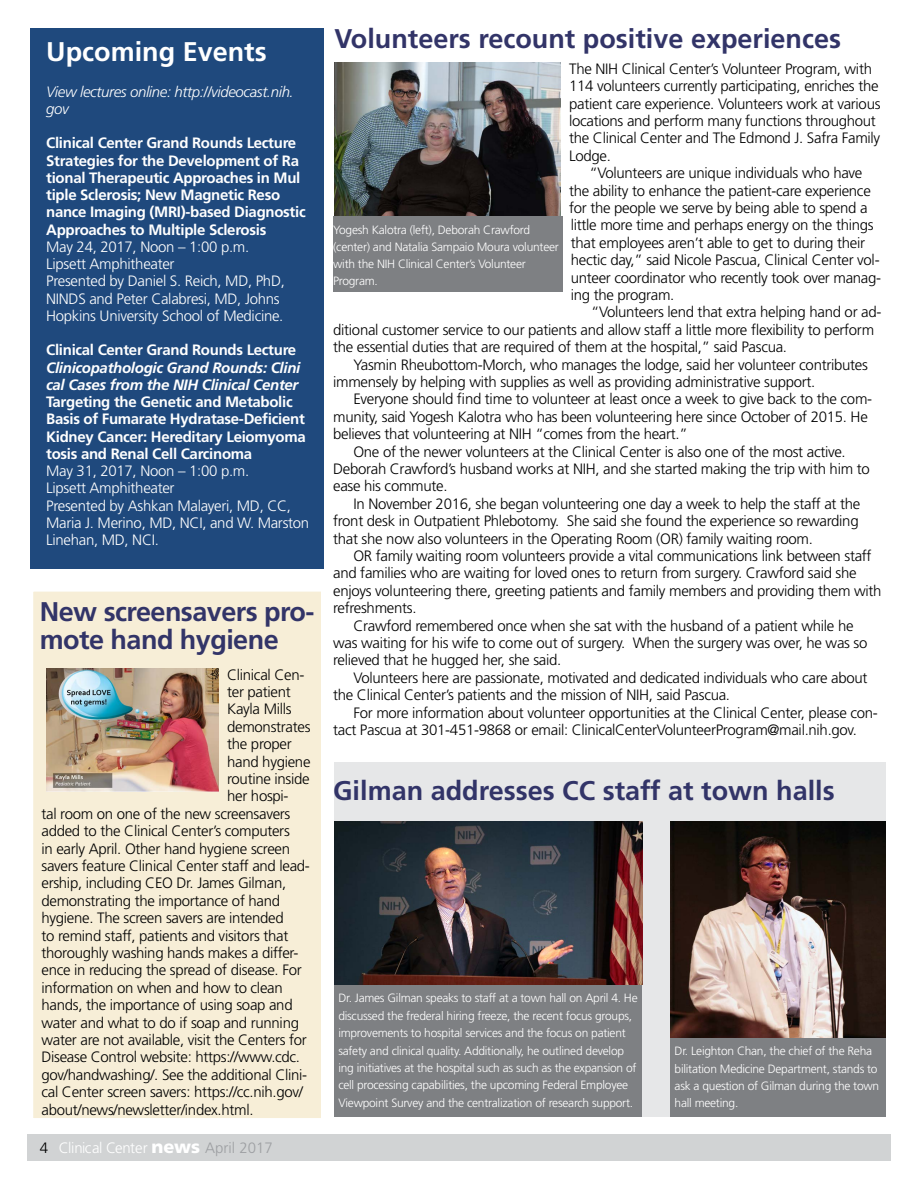
<style>
.page{position:relative;width:918px;height:1188px;background:#fff}
.page>*{position:absolute;margin:0;border:0;box-sizing:border-box;transform-origin:0 0}
.t1{font:700 27px "Frutiger LT Std";color:#323468}
.t2{font:700 27px/28.5px "Frutiger LT Std";letter-spacing:-.02em;color:#323468}
.t3{font:700 27px "Frutiger LT Std";color:#fff}
.t4{font:300 15px/17.4px "Frutiger LT Std";letter-spacing:-.02em;color:#000}
.t5{font:700 15px/17.2px "Frutiger LT Std";letter-spacing:-.02em;color:#fff}
.t6{font:300 15px/17.2px "Frutiger LT Std";letter-spacing:-.02em;color:#fff}
.t7{font:italic 700 15px/17.2px "Frutiger LT Std";letter-spacing:-.02em;color:#fff}
.t8{font:italic 300 15px/17.2px "Frutiger LT Std";letter-spacing:-.025em;color:#fff}
.t9{font:300 15px "Frutiger LT Std";color:#fff}
.t10{font:300 12px/17.4px "Frutiger LT Std";letter-spacing:-.02em;color:#fff}
.s1{font-weight:900;font-size:18px}
.s2{color:#9d9fa2}
</style>
<div class="page">
<div style="left:27px;top:1134px;width:864px;height:27px;background:#d1d3d4"></div>
<div style="left:335px;top:762px;width:551px;height:355px;background:#e6e7e8"></div>
<div style="left:30px;top:28px;width:294px;height:540px;background:#1f497d"></div>
<div style="left:30px;top:589px;width:294px;height:532px;background:#f7eed7;border:3px solid #fff"></div>
<div style="left:334px;top:985px;width:308px;height:132px;background:#7e8083"></div>
<div style="left:333px;top:216px;width:229px;height:76px;background:#7e8083"></div>
<div style="left:671px;top:1038px;width:215px;height:79px;background:#7e8083"></div>
<img style="left:46px;top:668px;width:173px;height:124px">
<img style="left:335px;top:63px;width:226px;height:153px">
<img style="left:334px;top:822px;width:308px;height:163px">
<img style="left:671px;top:822px;width:215px;height:216px">
<h2 class="t3" style="left:46px;top:36px;width:222px">Upcoming Events</h2>
<p class="t8" style="left:46px;top:83px;width:249px">View lectures online: http://videocast.nih. gov</p>
<p class="t5" style="left:46px;top:135px;width:261px">Clinical Center Grand Rounds Lecture Strategies for the Development of Ra tional Therapeutic Approaches in Mul tiple Sclerosis; New Magnetic Reso nance Imaging (MRI)-based Diagnostic Approaches to Multiple Sclerosis</p>
<p class="t6" style="left:46px;top:238px;width:240px">May 24, 2017, Noon – 1:00 p.m.<br>Lipsett Amphitheater<br>Presented by Daniel S. Reich, MD, PhD, NINDS and Peter Calabresi, MD, Johns Hopkins University School of Medicine.</p>
<h5 class="t5" style="left:46px;top:342px;width:252px">Clinical Center Grand Rounds Lecture</h5>
<p class="t7" style="left:46px;top:359px;width:256px">Clinicopathologic Grand Rounds: Clini cal Cases from the NIH Clinical Center</p>
<p class="t5" style="left:46px;top:393px;width:261px">Targeting the Genetic and Metabolic Basis of Fumarate Hydratase-Deficient Kidney Cancer: Hereditary Leiomyoma tosis and Renal Cell Carcinoma</p>
<p class="t6" style="left:46px;top:462px;width:265px">May 31, 2017, Noon – 1:00 p.m.<br>Lipsett Amphitheater<br>Presented by Ashkan Malayeri, MD, CC,<br>Maria J. Merino, MD, NCI, and W. Marston<br>Linehan, MD, NCI.</p>
<h2 class="t2" style="left:40px;top:597px;width:276px">New screensavers pro&shy;mote hand hygiene</h2>
<p class="t4" style="left:227px;top:666px;width:85px">Clinical Cen&shy;ter patient<br>Kayla Mills demonstrates the proper hand hygiene routine inside her hospi-</p>
<p class="t4" style="left:42px;top:805px;width:270px">tal room on one of the new screensavers added to the Clinical Center’s computers<br>in early April. Other hand hygiene screen savers feature Clinical Center staff and lead&shy;ership, including CEO Dr. James Gilman, demonstrating the importance of hand hygiene. The screen savers are intended<br>to remind staff, patients and visitors that thoroughly washing hands makes a differ&shy;ence in reducing the spread of disease. For information on when and how to clean hands, the importance of using soap and water and what to do if soap and running water are not available, visit the Centers for Disease Control website: https://www.cdc. gov/handwashing/. See the additional Clini&shy;cal Center screen savers: https://cc.nih.gov/ about/news/newsletter/index.html.</p>
<p class="t4" style="left:40px;top:1139px;width:10px">4</p>
<p class="t9" style="left:59px;top:1139px;width:215px">Clinical Center <span class="s1">news</span> <span class="s2">April 2017</span></p>
<h2 class="t1" style="left:334px;top:23px;width:508px">Volunteers recount positive experiences</h2>
<p class="t4" style="left:569px;top:60px;width:313px">The NIH Clinical Center’s Volunteer Program, with 114 volunteers currently participating, enriches the patient care experience. Volunteers work at various locations and perform many functions throughout the Clinical Center and The Edmond J. Safra Family Lodge.</p>
<p class="t4" style="left:569px;top:165px;width:314px;text-indent:20px">“Volunteers are unique individuals who have the ability to enhance the patient-care experience for the people we serve by being able to spend a little more time and perhaps energy on the things that employees aren’t able to get to during their hectic day,” said Nicole Pascua, Clinical Center vol&shy;unteer coordinator who recently took over manag&shy;ing the program.</p>
<p class="t4" style="left:333px;top:304px;width:550px;text-indent:258px">“Volunteers lend that extra helping hand or ad&shy;ditional customer service to our patients and allow staff a little more flexibility to perform the essential duties that are required of them at the hospital,” said Pascua.</p>
<p class="t4" style="left:333px;top:356px;width:536px;text-indent:20px">Yasmin Rheubottom-Morch, who manages the lodge, said her volunteer contributes immensely by helping with supplies as well as providing administrative support.</p>
<p class="t4" style="left:333px;top:391px;width:541px;text-indent:20px">Everyone should find time to volunteer at least once a week to give back to the com&shy;munity, said Yogesh Kalotra who has been volunteering here since October of 2015. He believes that volunteering at NIH “comes from the heart.”</p>
<p class="t4" style="left:333px;top:443px;width:538px;text-indent:20px">One of the newer volunteers at the Clinical Center is also one of the most active.<br>Deborah Crawford’s husband works at NIH, and she started making the trip with him to ease his commute.</p>
<p class="t4" style="left:333px;top:495px;width:529px;text-align:justify;text-indent:20px">In November 2016, she began volunteering one day a week to help the staff at the front desk in Outpatient Phlebotomy. She said she found the experience so rewarding that she now also volunteers in the Operating Room (OR) family waiting room.</p>
<p class="t4" style="left:333px;top:547px;width:550px;text-indent:20px">OR family waiting room volunteers provide a vital communications link between staff and families who are waiting for loved ones to return from surgery. Crawford said she enjoys volunteering there, greeting patients and family members and providing them with refreshments.</p>
<p class="t4" style="left:333px;top:617px;width:536px;text-indent:20px">Crawford remembered once when she sat with the husband of a patient while he was waiting for his wife to come out of surgery. When the surgery was over, he was so relieved that he hugged her, she said.</p>
<p class="t4" style="left:353px;top:669px;width:516px">Volunteers here are passionate, motivated and dedicated individuals who care about</p>
<p class="t4" style="left:333px;top:687px;width:398px">the Clinical Center’s patients and the mission of NIH, said Pascua.</p>
<p class="t4" style="left:353px;top:704px;width:526px">For more information about volunteer opportunities at the Clinical Center, please con-</p>
<p class="t4" style="left:333px;top:721px;width:525px">tact Pascua at 301-451-9868 or email: ClinicalCenterVolunteerProgram@mail.nih.gov.</p>
<p class="t10" style="left:333px;top:221px;width:227px">Yogesh Kalotra (left), Deborah Crawford (center) and Natalia Sampaio Moura volunteer with the NIH Clinical Center’s Volunteer Program.</p>
<h2 class="t1" style="left:333px;top:774px;width:503px">Gilman addresses CC staff at town halls</h2>
<p class="t10" style="left:338px;top:990px;width:301px">Dr. James Gilman speaks to staff at a town hall on April 4. He discussed the frederal hiring freeze, the recent focus groups, improvements to hospital services and the focus on patient safety and clinical quality. Additionally, he outlined develop ing initiatives at the hospital such as such as the expansion of cell processing capabilities, the upcoming Federal Employee Viewpoint Survey and the centralization of research support.</p>
<p class="t10" style="left:675px;top:1043px;width:206px">Dr. Leighton Chan, the chief of the Reha bilitation Medicine Department, stands to ask a question of Gilman during the town hall meeting.</p>
</div>
